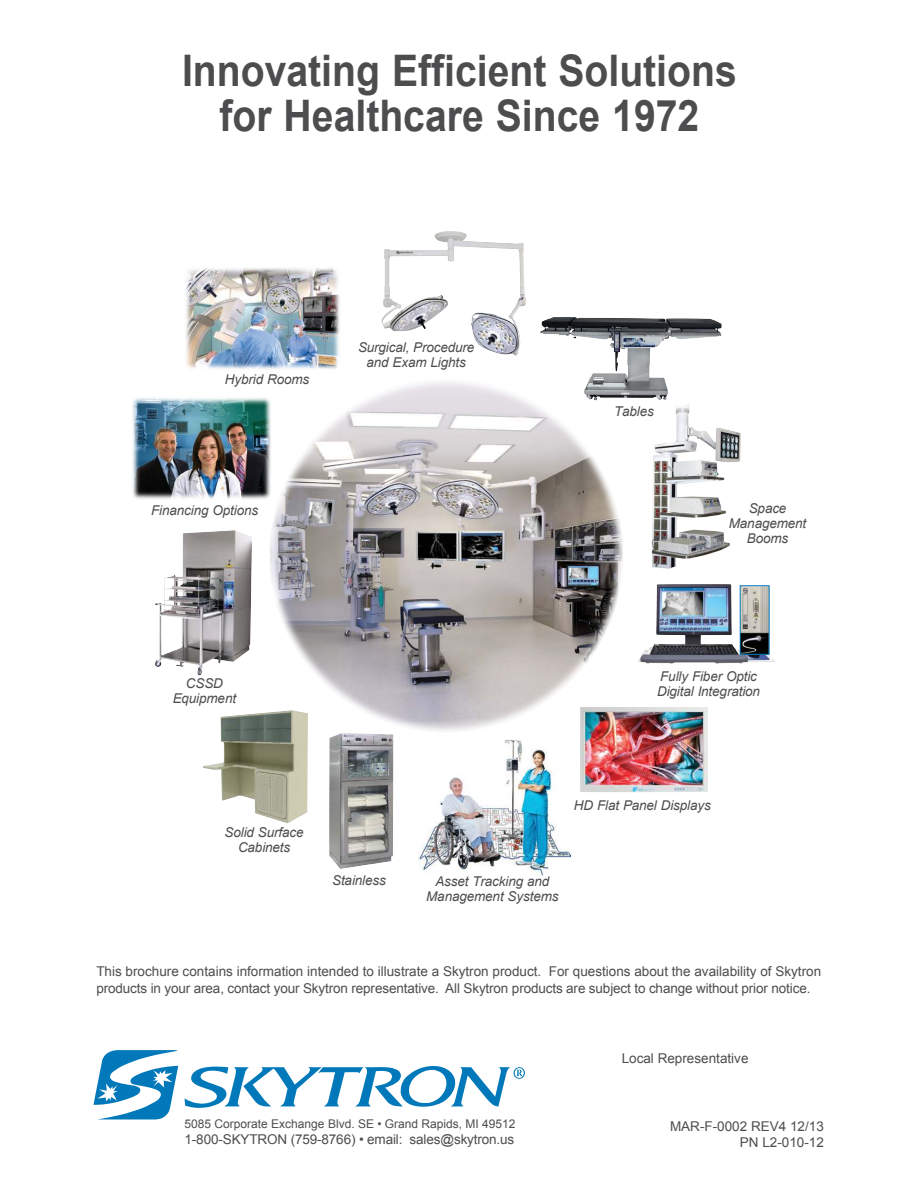
<style>
.page{position:relative;width:918px;height:1188px;background:#fff}
.page>*{position:absolute;margin:0;border:0;box-sizing:border-box;transform-origin:0 0}
.t1{font:700 43.5px/45px "Arial";color:#4d4d4f;text-align:center;scale:.9 1}
.t2{font:13.5px/16.2px "Arial";color:#4d4d4f}
.t3{font:italic 13.5px/15px "Arial";letter-spacing:-.01em;color:#4d4d4f;text-align:center}
.t4{font:12px "Arial";color:#4d4d4f}
</style>
<div class="page">
<img style="left:270px;top:382px;width:353px;height:349px">
<img style="left:382px;top:231px;width:138px;height:100px">
<img style="left:540px;top:317px;width:118px;height:83px">
<img style="left:638px;top:584px;width:137px;height:80px">
<img style="left:742px;top:587px;width:25px;height:66px">
<div style="left:740px;top:585px;width:29px;height:70px;border:1px solid #0078b9"></div>
<img style="left:329px;top:733px;width:64px;height:136px">
<img style="left:155px;top:530px;width:97px;height:145px">
<img style="left:580px;top:707px;width:127px;height:85px">
<img style="left:132px;top:394px;width:139px;height:105px">
<img style="left:185px;top:268px;width:155px;height:101px">
<img style="left:203px;top:710px;width:105px;height:113px">
<img style="left:651px;top:405px;width:90px;height:164px">
<img style="left:418px;top:739px;width:153px;height:138px">
<svg style="left:93px;top:1050px;width:85px;height:70px"></svg>
<svg style="left:185px;top:1066px;width:340px;height:42px"></svg>
<h1 class="t1" style="left:182px;top:53px;width:618px">Innovating Efficient Solutions for Healthcare Since 1972</h1>
<p class="t3" style="left:225px;top:373px;width:86px">Hybrid Rooms</p>
<p class="t3" style="left:151px;top:504px;width:109px">Financing Options</p>
<p class="t3" style="left:358px;top:341px;width:118px">Surgical, Procedure and Exam Lights</p>
<p class="t3" style="left:614px;top:405px;width:41px">Tables</p>
<p class="t3" style="left:729px;top:502px;width:79px">Space<br>Management<br>Booms</p>
<p class="t3" style="left:173px;top:677px;width:65px">CSSD<br>Equipment</p>
<p class="t3" style="left:225px;top:826px;width:81px">Solid Surface<br>Cabinets</p>
<p class="t3" style="left:332px;top:874px;width:55px">Stainless</p>
<p class="t3" style="left:657px;top:670px;width:104px;text-align:left">Fully Fiber Optic<br>Digital Integration</p>
<p class="t3" style="left:574px;top:799px;width:139px">HD Flat Panel Displays</p>
<p class="t3" style="left:426px;top:875px;width:134px">Asset Tracking and<br>Management Systems</p>
<p class="t2" style="left:96px;top:965px;width:726px">This brochure contains information intended to illustrate a Skytron product. For questions about the availability of Skytron products in your area, contact your Skytron representative. All Skytron products are subject to change without prior notice.</p>
<p class="t4" style="left:185px;top:1119px;width:333px">5085 Corporate Exchange Blvd. SE • Grand Rapids, MI 49512</p>
<p class="t2" style="left:185px;top:1133px;width:331px">1-800-SKYTRON (759-8766) • email: sales@skytron.us</p>
<p class="t2" style="left:622px;top:1051px;width:128px">Local Representative</p>
<p class="t2" style="left:670px;top:1119px;width:155px;text-align:right">MAR-F-0002 REV4 12/13<br>PN L2-010-12</p>
</div>
